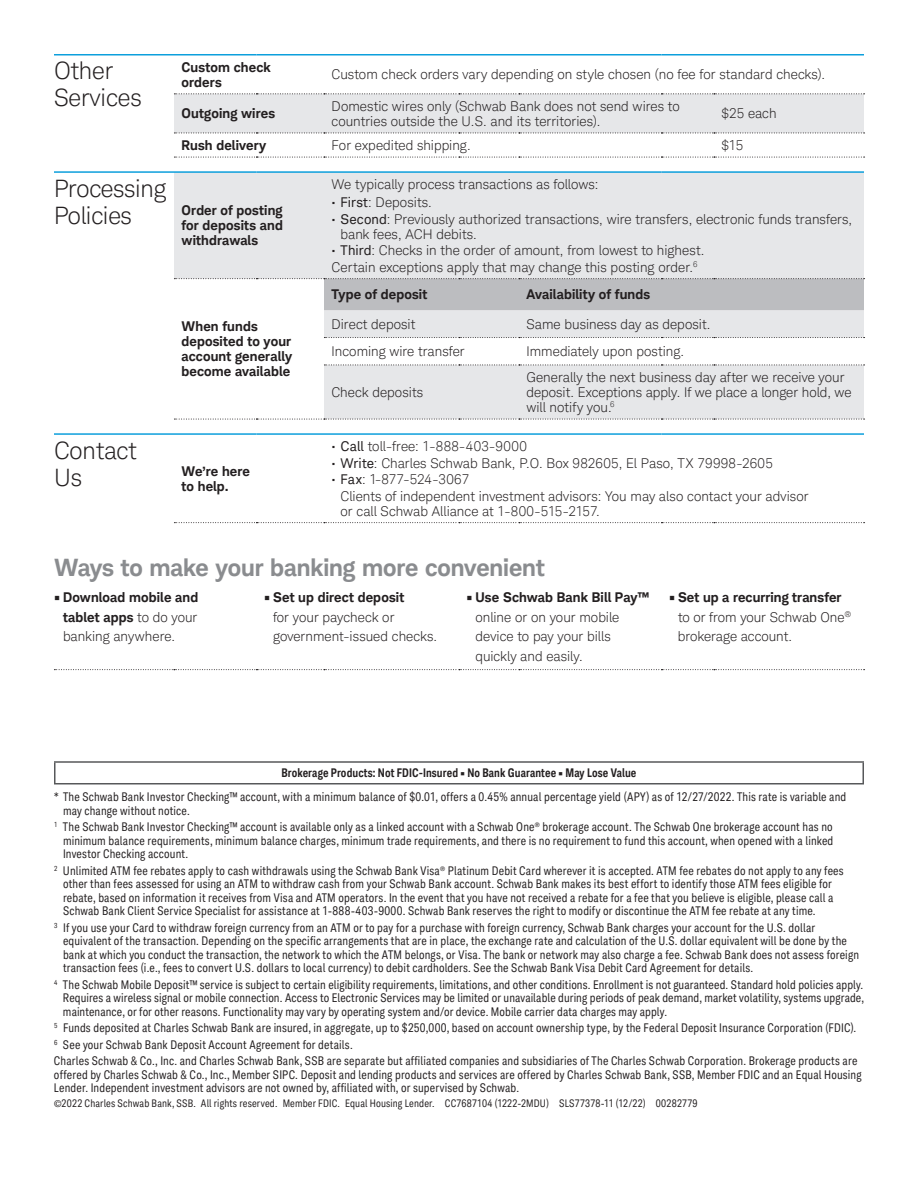
<style>
.page{position:relative;width:918px;height:1188px;background:#fff}
.page>*{position:absolute;margin:0;border:0;box-sizing:border-box;transform-origin:0 0}
.t1{font:300 24px/27px "Charles Modern";color:#231f20}
.t2{font:700 24px "Charles Modern";letter-spacing:-.005em;color:#8a8c8f}
.t3{font:300 13.5px/19.5px "Charles Modern";letter-spacing:.005em;color:#231f20}
.t4{font:700 13.5px/15px "Charles Modern";letter-spacing:.015em;color:#231f20}
.t5{font:300 13.5px "Charles Modern";letter-spacing:.025em;color:#231f20}
.t6{font:condensed 12px/13.5px "Charles Modern";letter-spacing:.015em;color:#231f20}
.t7{font:700 condensed 12px "Charles Modern";letter-spacing:.005em;color:#231f20}
.t8{font:condensed 10.5px "Charles Modern";letter-spacing:.015em;color:#231f20}
.s1{font-weight:400}
.s2{font-weight:300}
.s3{font-weight:700}
</style>
<div class="page">
<svg style="left:174px;top:94px;width:690px;height:325px;fill:#e6e7e9"></svg>
<svg style="left:174px;top:419px;width:691px;height:1px"></svg>
<hr style="left:54px;top:433px;width:120px;height:2px;background:#0c9fdc">
<hr style="left:174px;top:433px;width:82px;height:2px;background:#0c9fdc">
<hr style="left:256px;top:433px;width:68px;height:2px;background:#0c9fdc">
<hr style="left:324px;top:433px;width:135px;height:2px;background:#0c9fdc">
<hr style="left:459px;top:433px;width:60px;height:2px;background:#0c9fdc">
<hr style="left:519px;top:433px;width:143px;height:2px;background:#0c9fdc">
<hr style="left:662px;top:433px;width:52px;height:2px;background:#0c9fdc">
<hr style="left:714px;top:433px;width:150px;height:2px;background:#0c9fdc">
<svg style="left:324px;top:365px;width:541px;height:1px"></svg>
<svg style="left:174px;top:522px;width:691px;height:1px"></svg>
<svg style="left:54px;top:669px;width:811px;height:1px"></svg>
<svg style="left:324px;top:337px;width:541px;height:1px"></svg>
<hr style="left:54px;top:171px;width:120px;height:2px;background:#0c9fdc">
<hr style="left:174px;top:171px;width:82px;height:2px;background:#0c9fdc">
<hr style="left:256px;top:171px;width:68px;height:2px;background:#0c9fdc">
<hr style="left:324px;top:171px;width:135px;height:2px;background:#0c9fdc">
<hr style="left:459px;top:171px;width:60px;height:2px;background:#0c9fdc">
<hr style="left:519px;top:171px;width:143px;height:2px;background:#0c9fdc">
<hr style="left:662px;top:171px;width:52px;height:2px;background:#0c9fdc">
<hr style="left:714px;top:171px;width:150px;height:2px;background:#0c9fdc">
<svg style="left:174px;top:278px;width:691px;height:32px"></svg>
<svg style="left:174px;top:157px;width:691px;height:1px"></svg>
<svg style="left:174px;top:93px;width:691px;height:1px"></svg>
<svg style="left:174px;top:133px;width:691px;height:1px"></svg>
<hr style="left:54px;top:54px;width:120px;height:2px;background:#0c9fdc">
<hr style="left:174px;top:54px;width:82px;height:2px;background:#0c9fdc">
<hr style="left:256px;top:54px;width:68px;height:2px;background:#0c9fdc">
<hr style="left:324px;top:54px;width:135px;height:2px;background:#0c9fdc">
<hr style="left:459px;top:54px;width:60px;height:2px;background:#0c9fdc">
<hr style="left:519px;top:54px;width:143px;height:2px;background:#0c9fdc">
<hr style="left:662px;top:54px;width:52px;height:2px;background:#0c9fdc">
<hr style="left:714px;top:54px;width:150px;height:2px;background:#0c9fdc">
<hr style="left:54px;top:761px;width:810px;height:2px;background:#57585a">
<hr style="left:54px;top:763px;width:2px;height:20px;background:#57585a">
<hr style="left:862px;top:763px;width:2px;height:20px;background:#57585a">
<hr style="left:54px;top:783px;width:810px;height:1px;background:#57585a">
<h1 class="t1" style="left:54px;top:57px;width:89px">Other<br>Services</h1>
<p class="t4" style="left:182px;top:59px;width:91px">Custom check orders</p>
<p class="t3" style="left:331px;top:65px;width:495px">Custom check orders vary depending on style chosen (no fee for standard checks).</p>
<p class="t4" style="left:182px;top:106px;width:95px">Outgoing wires</p>
<p class="t3" style="left:331px;top:99px;width:350px;line-height:15px">Domestic wires only (Schwab Bank does not send wires to countries outside the U.S. and its territories).</p>
<p class="t3" style="left:722px;top:104px;width:57px">$25 each</p>
<p class="t4" style="left:182px;top:138px;width:86px">Rush delivery</p>
<p class="t3" style="left:331px;top:135px;width:141px">For expedited shipping.</p>
<p class="t3" style="left:722px;top:135px;width:23px">$15</p>
<h1 class="t1" style="left:54px;top:175px;width:114px">Processing<br>Policies</h1>
<p class="t3" style="left:331px;top:175px;width:268px">We typically process transactions as follows:</p>
<p class="t3" style="left:331px;top:193px;width:102px">• <span class="s1">First</span>: Deposits.</p>
<p class="t3" style="left:341px;top:211px;width:513px;line-height:15px;text-indent:-9px">• <span class="s1">Second</span>: Previously authorized transactions, wire transfers, electronic funds transfers, bank fees, ACH debits.</p>
<p class="t3" style="left:331px;top:242px;width:374px;line-height:16.5px">• <span class="s1">Third</span>: Checks in the order of amount, from lowest to highest.<br>Certain exceptions apply that may change this posting order.<sup>6</sup></p>
<p class="t4" style="left:182px;top:203px;width:103px;text-align:justify">Order of posting for deposits and withdrawals</p>
<h1 class="t1" style="left:54px;top:437px;width:84px">Contact<br>Us</h1>
<p class="t4" style="left:182px;top:319px;width:112px">When funds deposited to your account generally become available</p>
<p class="t4" style="left:182px;top:463px;width:70px">We’re here to help.</p>
<p class="t4" style="left:331px;top:287px;width:97px">Type of deposit</p>
<p class="t4" style="left:526px;top:287px;width:125px">Availability of funds</p>
<p class="t3" style="left:331px;top:314px;width:85px">Direct deposit</p>
<p class="t3" style="left:526px;top:314px;width:186px">Same business day as deposit.</p>
<p class="t3" style="left:331px;top:342px;width:135px">Incoming wire transfer</p>
<p class="t3" style="left:526px;top:342px;width:159px">Immediately upon posting.</p>
<p class="t3" style="left:331px;top:382px;width:93px">Check deposits</p>
<p class="t3" style="left:526px;top:370px;width:327px;line-height:15px">Generally the next business day after we receive your deposit. Exceptions apply. If we place a longer hold, we will notify you.<sup>6</sup></p>
<p class="t5" style="left:331px;top:438px;width:197px">• <span class="s1">Call</span> toll-free: 1-888-403-9000</p>
<p class="t3" style="left:331px;top:453px;width:443px">• <span class="s1">Write</span>: Charles Schwab Bank, P.O. Box 982605, El Paso, TX 79998-2605</p>
<p class="t3" style="left:341px;top:471px;width:470px;line-height:16.5px;text-indent:-9px">• <span class="s1">Fax</span>: 1-877-524-3067<br>Clients of independent investment advisors: You may also contact your advisor</p>
<p class="t3" style="left:341px;top:501px;width:261px">or call Schwab Alliance at 1-800-515-2157.</p>
<h1 class="t2" style="left:54px;top:553px;width:492px">Ways to make your banking more convenient</h1>
<p class="t4" style="left:63px;top:588px;width:137px;line-height:19.5px;text-align:justify;text-indent:-9px">• Download mobile and tablet apps <span class="s2">to do your banking anywhere.</span></p>
<p class="t4" style="left:264px;top:590px;width:142px">• Set up direct deposit</p>
<p class="t4" style="left:467px;top:590px;width:184px">• Use Schwab Bank Bill Pay™</p>
<p class="t3" style="left:476px;top:607px;width:145px">online or on your mobile device to pay your bills quickly and easily.</p>
<p class="t3" style="left:273px;top:607px;width:166px">for your paycheck or government-issued checks.</p>
<p class="t3" style="left:678px;top:588px;width:175px;text-indent:-9px"><span class="s3">• Set up a recurring transfer </span>to or from your Schwab One<sup>® </sup>brokerage account.</p>
<p class="t7" style="left:282px;top:766px;width:356px">Brokerage Products: Not FDIC-Insured • No Bank Guarantee • May Lose Value</p>
<p class="t6" style="left:63px;top:790px;width:785px;text-indent:-9px">* The Schwab Bank Investor Checking™ account, with a minimum balance of $0.01, offers a 0.45% annual percentage yield (APY) as of 12/27/2022. This rate is variable and may change without notice.</p>
<p class="t6" style="left:63px;top:820px;width:772px;text-align:justify;text-indent:-9px"><sup>1</sup> The Schwab Bank Investor Checking™ account is available only as a linked account with a Schwab One<sup>®</sup> brokerage account. The Schwab One brokerage account has no minimum balance requirements, minimum balance charges, minimum trade requirements, and there is no requirement to fund this account, when opened with a linked Investor Checking account.</p>
<p class="t6" style="left:63px;top:864px;width:782px;text-indent:-9px"><sup>2</sup> Unlimited ATM fee rebates apply to cash withdrawals using the Schwab Bank Visa<sup>®</sup> Platinum Debit Card wherever it is accepted. ATM fee rebates do not apply to any fees other than fees assessed for using an ATM to withdraw cash from your Schwab Bank account. Schwab Bank makes its best effort to identify those ATM fees eligible for rebate, based on information it receives from Visa and ATM operators. In the event that you have not received a rebate for a fee that you believe is eligible, please call a Schwab Bank Client Service Specialist for assistance at 1-888-403-9000. Schwab Bank reserves the right to modify or discontinue the ATM fee rebate at any time.</p>
<p class="t6" style="left:63px;top:921px;width:798px;text-indent:-9px"><sup>3</sup> If you use your Card to withdraw foreign currency from an ATM or to pay for a purchase with foreign currency, Schwab Bank charges your account for the U.S. dollar equivalent of the transaction. Depending on the specific arrangements that are in place, the exchange rate and calculation of the U.S. dollar equivalent will be done by the bank at which you conduct the transaction, the network to which the ATM belongs, or Visa. The bank or network may also charge a fee. Schwab Bank does not assess foreign transaction fees (i.e., fees to convert U.S. dollars to local currency) to debit cardholders. See the Schwab Bank Visa Debit Card Agreement for details.</p>
<p class="t6" style="left:63px;top:978px;width:802px;text-align:justify;text-indent:-9px"><sup>4</sup> The Schwab Mobile Deposit™ service is subject to certain eligibility requirements, limitations, and other conditions. Enrollment is not guaranteed. Standard hold policies apply.<br>Requires a wireless signal or mobile connection. Access to Electronic Services may be limited or unavailable during periods of peak demand, market volatility, systems upgrade, maintenance, or for other reasons. Functionality may vary by operating system and/or device. Mobile carrier data charges may apply.</p>
<p class="t6" style="left:54px;top:1020px;width:805px;line-height:16.5px"><sup>5</sup> Funds deposited at Charles Schwab Bank are insured, in aggregate, up to $250,000, based on account ownership type, by the Federal Deposit Insurance Corporation (FDIC).<br><sup>6</sup> See your Schwab Bank Deposit Account Agreement for details.<br>Charles Schwab &amp; Co., Inc. and Charles Schwab Bank, SSB are separate but affiliated companies and subsidiaries of The Charles Schwab Corporation. Brokerage products are</p>
<p class="t6" style="left:54px;top:1068px;width:809px">offered by Charles Schwab &amp; Co., Inc., Member SIPC. Deposit and lending products and services are offered by Charles Schwab Bank, SSB, Member FDIC and an Equal Housing<br>Lender. Independent investment advisors are not owned by, affiliated with, or supervised by Schwab.</p>
<p class="t8" style="left:54px;top:1097px;width:645px">©2022 Charles Schwab Bank, SSB. All rights reserved. Member FDIC. Equal Housing Lender. CC7687104 (1222-2MDU) SLS77378-11 (12/22) 00282779</p>
</div>
